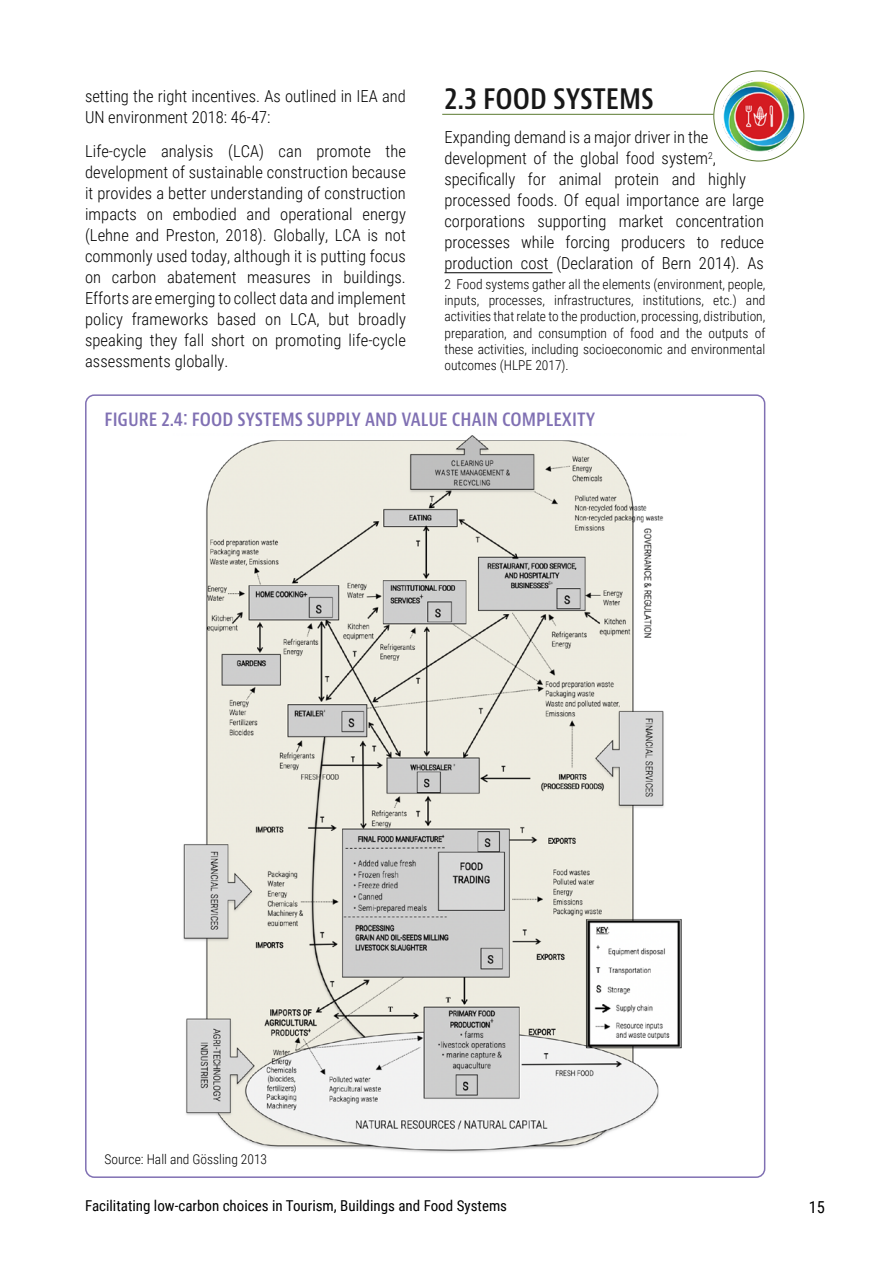
<style>
.page{position:relative;width:893px;height:1263px;background:#fff}
.page>*{position:absolute;margin:0;border:0;box-sizing:border-box;transform-origin:0 0}
.t1{font:600 condensed 30px "Bernino Sans";color:#171717}
.t2{font:600 condensed 19.5px "Bernino Sans";color:#8070b3}
.t3{font:300 16.5px/21px "Roboto Condensed";color:#000}
.t4{font:16.5px "Roboto Condensed";color:#000}
.t5{font:15px "Roboto Condensed";color:#000}
.t6{font:300 13.5px/16.2px "Roboto Condensed";color:#000;text-align:justify}
</style>
<div class="page">
<hr style="left:444px;top:272px;width:108px;height:1px;background:#000">
<img style="left:183px;top:435px;width:499px;height:718px">
<img style="left:722px;top:80px;width:73px;height:72px">
<hr style="left:442px;top:114px;width:271px;height:1px;background:#5a792f">
<h1 class="t1" style="left:444px;top:80px;width:211px">2.3 FOOD SYSTEMS</h1>
<p class="t3" style="left:444px;top:126px;width:321px">Expanding demand is a major driver in the development of the global food system<sup>2</sup>, specifically for animal protein and highly processed foods. Of equal importance are large corporations supporting market concentration processes while forcing producers to reduce production cost (Declaration of Bern 2014). As</p>
<p class="t6" style="left:444px;top:276px;width:322px">2 Food systems gather all the elements (environment, people, inputs, processes, infrastructures, institutions, etc.) and activities that relate to the production, processing, distribution, preparation, and consumption of food and the outputs of these activities, including socioeconomic and environmental outcomes (HLPE 2017).</p>
<p class="t2" style="left:105px;top:407px;width:492px">FIGURE 2.4: FOOD SYSTEMS SUPPLY AND VALUE CHAIN COMPLEXITY</p>
<p class="t3" style="left:85px;top:85px;width:322px">setting the right incentives. As outlined in IEA and<br>UN environment 2018: 46-47:</p>
<p class="t3" style="left:85px;top:140px;width:322px;text-align:justify">Life‐cycle analysis (LCA) can promote the development of sustainable construction because it provides a better understanding of construction impacts on embodied and operational energy (Lehne and Preston, 2018). Globally, LCA is not commonly used today, although it is putting focus on carbon abatement measures in buildings.<br>Efforts are emerging to collect data and implement policy frameworks based on LCA, but broadly speaking they fall short on promoting life‐cycle assessments globally.</p>
<p class="t6" style="left:105px;top:1150px;width:164px">Source: Hall and Gössling 2013</p>
<p class="t5" style="left:85px;top:1195px;width:424px">Facilitating low-carbon choices in Tourism, Buildings and Food Systems</p>
<p class="t4" style="left:809px;top:1195px;width:18px">15</p>
</div>
